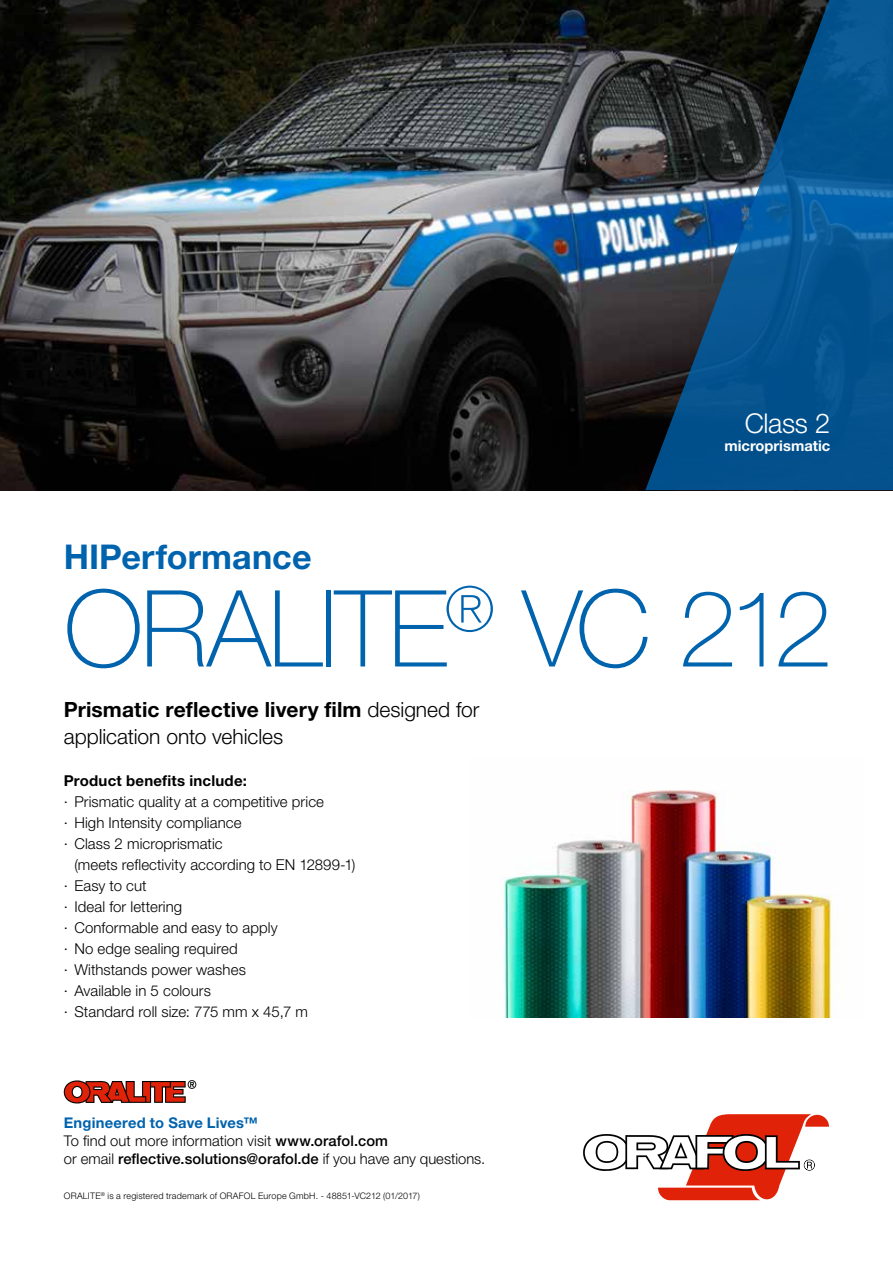
<style>
.page{position:relative;width:893px;height:1263px;background:#fff}
.page>*{position:absolute;margin:0;border:0;box-sizing:border-box;transform-origin:0 0}
.t1{font:100 106.5px "Helvetica Neue LT Std";letter-spacing:-.02em;color:#0063ae}
.t2{font:700 34.2px "Helvetica Neue LT Std";letter-spacing:.005em;color:#0063ae}
.t3{font:300 27.3px "Helvetica Neue LT Std";letter-spacing:-.015em;color:#fff}
.t4{font:300 21px/27px "Helvetica Neue LT Std";letter-spacing:-.005em;color:#000}
.t5{font:300 15px/21px "Helvetica Neue LT Std";letter-spacing:.005em;color:#000}
.t6{font:700 15px "Helvetica Neue LT Std";letter-spacing:.015em;color:#000}
.t7{font:300 14.7px/18px "Helvetica Neue LT Std";letter-spacing:.005em;color:#000}
.t8{font:700 14.7px "Helvetica Neue LT Std";color:#fff}
.t9{font:300 9px "Helvetica Neue LT Std";letter-spacing:.02em;color:#000}
.s1{font-weight:700}
.s2{font-weight:700;color:#0063ae}
.s3{font-weight:500}
</style>
<div class="page">
<img style="left:0;top:0;width:645px;height:490px">
<svg style="left:583px;top:1114px;width:246px;height:87px"></svg>
<svg style="left:645px;top:0;width:248px;height:490px;fill:#07508c"></svg>
<svg style="left:64px;top:1080px;width:132px;height:23px"></svg>
<img style="left:503px;top:790px;width:330px;height:228px">
<h2 class="t2" style="left:64px;top:536px;width:249px">HIPerformance</h2>
<h3 class="t3" style="left:745px;top:407px;width:87px">Class 2</h3>
<p class="t8" style="left:724px;top:436px;width:107px">microprismatic</p>
<h1 class="t1" style="left:64px;top:568px;width:770px">ORALITE<sup>®</sup> VC 212</h1>
<h3 class="t4" style="left:64px;top:696px;width:417px"><span class="s1">Prismatic reflective livery film</span> designed for application onto vehicles</h3>
<p class="t6" style="left:64px;top:772px;width:185px">Product benefits include:</p>
<p class="t5" style="left:64px;top:791px;width:262px">· Prismatic quality at a competitive price · High Intensity compliance<br>· Class 2 microprismatic</p>
<p class="t5" style="left:64px;top:854px;width:293px;text-indent:11px">(meets reflectivity according to EN 12899-1) · Easy to cut<br>· Ideal for lettering<br>· Conformable and easy to apply<br>· No edge sealing required<br>· Withstands power washes<br>· Available in 5 colours<br>· Standard roll size: 775 mm x 45,7 m</p>
<p class="t7" style="left:64px;top:1113px;width:423px"><span class="s2">Engineered to Save Lives™<br></span>To find out more information visit <span class="s3">www.orafol.com<br></span>or email <span class="s3">reflective.solutions@orafol.de</span> if you have any questions.</p>
<p class="t9" style="left:64px;top:1190px;width:358px">ORALITE<sup>®</sup> is a registered trademark of ORAFOL Europe GmbH. - 48851-VC212 (01/2017)</p>
</div>
